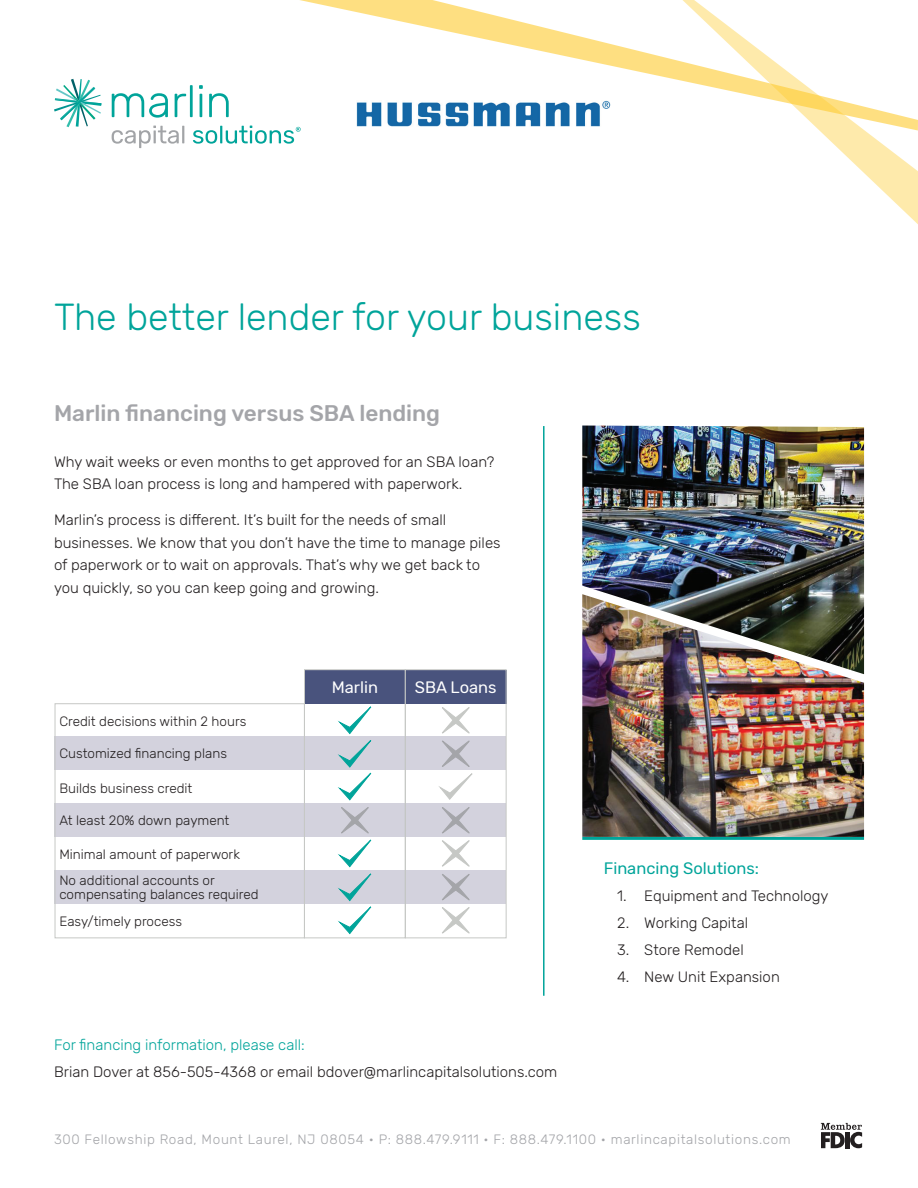
<style>
.page{position:relative;width:918px;height:1188px;background:#fff}
.page>*{position:absolute;margin:0;border:0;box-sizing:border-box;transform-origin:0 0}
.t1{font:300 37.5px "Rubik";color:#00a49a}
.t2{font:500 22.5px "Rubik";color:#a4a5a9}
.t3{font:16.5px "Rubik";color:#00a49a}
.t4{font:16.5px "Rubik";color:#fff}
.t5{font:300 15px/22.5px "Rubik";color:#231f20}
.t6{font:300 15px "Rubik";color:#00a49a}
.t7{font:300 13.5px/25.7px "Rubik";color:#231f20}
.t8{font:300 13.5px "Rubik";letter-spacing:.05em;color:#a4a5a9}
</style>
<div class="page">
<hr style="left:543px;top:426px;width:2px;height:570px;background:#00a49a">
<hr style="left:582px;top:837px;width:282px;height:3px;background:#00a49a">
<img style="left:582px;top:674px;width:282px;height:163px">
<img style="left:582px;top:426px;width:282px;height:248px">
<div style="left:305px;top:737px;width:100px;height:33px;background:#d3d2dd"></div>
<div style="left:305px;top:803px;width:100px;height:34px;background:#d3d2dd"></div>
<div style="left:305px;top:870px;width:100px;height:34px;background:#d3d2dd"></div>
<div style="left:305px;top:670px;width:100px;height:33px;background:#49537d"></div>
<div style="left:304px;top:669px;width:102px;height:269px;border:1px solid #c6c8c5"></div>
<svg style="left:339px;top:703px;width:37px;height:98px"></svg>
<svg style="left:339px;top:807px;width:33px;height:127px"></svg>
<div style="left:405px;top:737px;width:101px;height:33px;background:#d3d2dd"></div>
<div style="left:405px;top:803px;width:101px;height:34px;background:#d3d2dd"></div>
<div style="left:405px;top:870px;width:101px;height:34px;background:#d3d2dd"></div>
<div style="left:405px;top:670px;width:101px;height:33px;background:#49537d"></div>
<div style="left:405px;top:669px;width:102px;height:269px;border:1px solid #c6c8c5"></div>
<svg style="left:442px;top:707px;width:28px;height:26px"></svg>
<svg style="left:440px;top:741px;width:33px;height:59px"></svg>
<svg style="left:442px;top:807px;width:28px;height:26px"></svg>
<svg style="left:442px;top:840px;width:28px;height:27px"></svg>
<svg style="left:442px;top:874px;width:28px;height:26px"></svg>
<svg style="left:442px;top:907px;width:28px;height:26px"></svg>
<div style="left:55px;top:737px;width:249px;height:33px;background:#d3d2dd"></div>
<div style="left:55px;top:803px;width:249px;height:34px;background:#d3d2dd"></div>
<div style="left:55px;top:870px;width:249px;height:34px;background:#d3d2dd"></div>
<div style="left:55px;top:703px;width:250px;height:235px;border:1px solid #c6c8c5"></div>
<svg style="left:820px;top:131px;width:98px;height:93px"></svg>
<svg style="left:300px;top:0;width:618px;height:131px"></svg>
<svg style="left:54px;top:79px;width:47px;height:48px"></svg>
<svg style="left:112px;top:126px;width:72px;height:22px"></svg>
<svg style="left:112px;top:93px;width:56px;height:25px"></svg>
<svg style="left:175px;top:85px;width:18px;height:32px"></svg>
<svg style="left:199px;top:85px;width:4px;height:32px"></svg>
<svg style="left:209px;top:93px;width:20px;height:24px"></svg>
<svg style="left:193px;top:126px;width:108px;height:18px"></svg>
<img style="left:356px;top:100px;width:255px;height:26px">
<svg style="left:821px;top:1123px;width:41px;height:25px"></svg>
<div style="left:845px;top:1132px;width:5px;height:16px;background:#231f20"></div>
<h1 class="t1" style="left:54px;top:296px;width:588px">The better lender for your business</h1>
<h2 class="t2" style="left:54px;top:400px;width:388px">Marlin financing versus SBA lending</h2>
<p class="t5" style="left:54px;top:450px;width:442px">Why wait weeks or even months to get approved for an SBA loan?<br>The SBA loan process is long and hampered with paperwork.</p>
<p class="t5" style="left:54px;top:509px;width:448px">Marlin’s process is different. It’s built for the needs of small businesses. We know that you don’t have the time to manage piles of paperwork or to wait on approvals. That’s why we get back to you quickly, so you can keep going and growing.</p>
<p class="t7" style="left:59px;top:709px;width:188px">Credit decisions within 2 hours</p>
<p class="t7" style="left:59px;top:741px;width:169px">Customized financing plans</p>
<p class="t7" style="left:59px;top:775px;width:135px">Builds business credit</p>
<p class="t7" style="left:59px;top:808px;width:172px">At least 20% down payment</p>
<p class="t7" style="left:59px;top:842px;width:182px">Minimal amount of paperwork<br>No additional accounts or</p>
<p class="t7" style="left:59px;top:882px;width:201px">compensating balances required</p>
<p class="t7" style="left:59px;top:909px;width:124px">Easy/timely process</p>
<p class="t4" style="left:332px;top:678px;width:48px">Marlin</p>
<p class="t4" style="left:415px;top:678px;width:83px">SBA Loans</p>
<p class="t6" style="left:54px;top:1036px;width:252px">For financing information, please call:</p>
<p class="t5" style="left:54px;top:1061px;width:505px">Brian Dover at 856-505-4368 or email bdover@marlincapitalsolutions.com</p>
<p class="t3" style="left:604px;top:859px;width:157px">Financing Solutions:</p>
<p class="t5" style="left:617px;top:885px;width:213px">1. Equipment and Technology</p>
<p class="t5" style="left:617px;top:912px;width:132px">2. Working Capital</p>
<p class="t5" style="left:617px;top:939px;width:128px">3. Store Remodel</p>
<p class="t5" style="left:617px;top:966px;width:164px">4. New Unit Expansion</p>
<p class="t8" style="left:54px;top:1131px;width:738px">300 Fellowship Road, Mount Laurel, NJ 08054 • P: 888.479.9111 • F: 888.479.1100 • marlincapitalsolutions.com</p>
</div>
